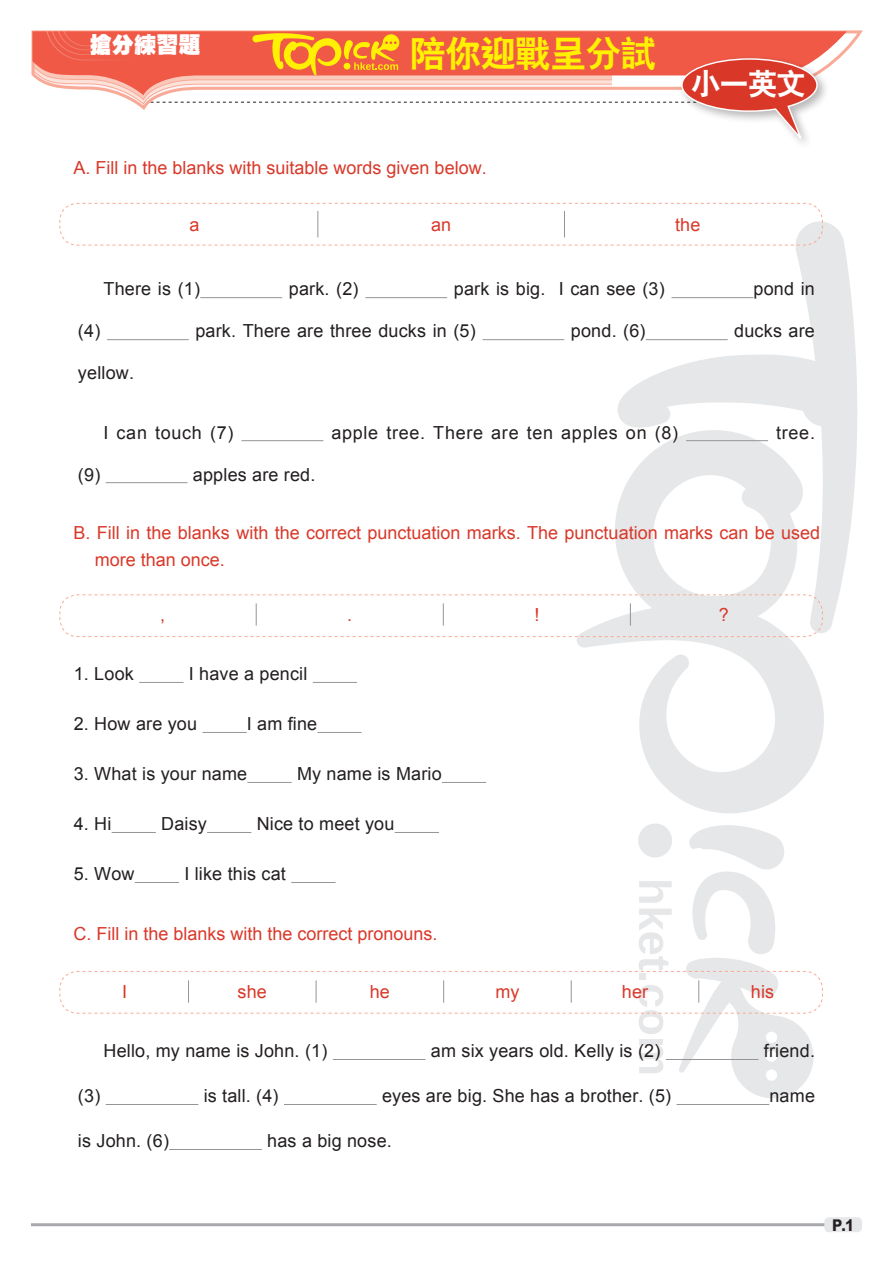
<style>
.page{position:relative;width:893px;height:1263px;background:#fff}
.page>*{position:absolute;margin:0;border:0;box-sizing:border-box;transform-origin:0 0}
.小題eq{font:36px "C Hei 2 Xbold HKSCS";letter-spacing:-.025em;color:#fff101}
.內文{font:30px "C Hei 2 Xbold HKSCS";color:#fff}
.小題{font:22.2px "C Hei Ultra Bold HKSCS";color:#fff}
.英文內容{font:18px "Arial";letter-spacing:.01em;color:#231f20}
.英文問題{font:18px/27px "Arial";color:#d93829}
.英文內容-2{font:18px "Arial";letter-spacing:.04em;color:#231f20}
.英文內容-3{font:18px "Arial";letter-spacing:.01em;color:#d93829}
.t1{font:16.2px "M Hei Xbold HKSCS";color:#231f20;scale:.9 1}
</style>
<div class="page">
<div style="left:638px;top:823px;width:34px;height:34px;background:#e6e7e9;border-radius:50%"></div>
<svg style="left:617px;top:222px;width:240px;height:410px"></svg>
<svg style="left:576px;top:430px;width:249px;height:383px"></svg>
<svg style="left:818px;top:31px;width:29px;height:36px"></svg>
<div style="left:678px;top:54px;width:151px;height:96px;background:#231f20;opacity:.32"></div>
<svg style="left:31px;top:30px;width:787px;height:116px"></svg>
<hr style="left:31px;top:1223px;width:831px;height:3px;background:#a8a9ad">
<div style="left:824px;top:1217px;width:38px;height:15px;background:#e6e7e9;border-radius:4px"></div>
<svg style="left:59px;top:203px;width:764px;height:43px"></svg>
<svg style="left:59px;top:594px;width:764px;height:43px"></svg>
<hr style="left:200px;top:297px;width:82px;height:1px;background:#939598">
<hr style="left:365px;top:297px;width:82px;height:1px;background:#939598">
<hr style="left:671px;top:297px;width:82px;height:1px;background:#939598">
<hr style="left:107px;top:339px;width:82px;height:1px;background:#939598">
<hr style="left:482px;top:339px;width:82px;height:1px;background:#939598">
<hr style="left:646px;top:339px;width:82px;height:1px;background:#939598">
<hr style="left:241px;top:440px;width:82px;height:1px;background:#939598">
<hr style="left:686px;top:440px;width:82px;height:1px;background:#939598">
<hr style="left:106px;top:482px;width:82px;height:1px;background:#939598">
<hr style="left:139px;top:682px;width:44px;height:1px;background:#939598">
<hr style="left:313px;top:682px;width:44px;height:1px;background:#939598">
<hr style="left:202px;top:732px;width:45px;height:1px;background:#939598">
<hr style="left:317px;top:732px;width:45px;height:1px;background:#939598">
<hr style="left:247px;top:782px;width:45px;height:1px;background:#939598">
<hr style="left:442px;top:782px;width:44px;height:1px;background:#939598">
<hr style="left:106px;top:1104px;width:92px;height:1px;background:#939598">
<hr style="left:284px;top:1104px;width:93px;height:1px;background:#939598">
<hr style="left:677px;top:1104px;width:92px;height:1px;background:#939598">
<hr style="left:169px;top:1149px;width:93px;height:1px;background:#939598">
<svg style="left:59px;top:825px;width:764px;height:273px"></svg>
<p class="小題" style="left:90px;top:30px;width:113px">搶分練習題</p>
<p class="小題eq" style="left:410px;top:30px;width:248px">陪你迎戰呈分試</p>
<p class="英文問題" style="left:73px;top:155px;width:415px">A. Fill in the blanks with suitable words given below.</p>
<p class="內文" style="left:691px;top:64px;width:117px">小一英文</p>
<p class="英文內容-3" style="left:190px;top:213px;width:12px">a</p>
<p class="英文內容-3" style="left:431px;top:213px;width:22px">an</p>
<p class="英文內容-3" style="left:675px;top:213px;width:27px">the</p>
<p class="英文內容" style="left:103px;top:277px;width:98px">There is (1)</p>
<p class="英文內容" style="left:289px;top:277px;width:71px">park. (2)</p>
<p class="英文內容" style="left:454px;top:277px;width:212px">park is big. I can see (3)</p>
<p class="英文內容" style="left:753px;top:277px;width:63px">pond in</p>
<p class="英文內容" style="left:78px;top:319px;width:24px">(4)</p>
<p class="英文內容" style="left:195px;top:319px;width:282px">park. There are three ducks in (5)</p>
<p class="英文內容" style="left:571px;top:319px;width:76px">pond. (6)</p>
<p class="英文內容" style="left:734px;top:319px;width:82px">ducks are</p>
<p class="英文內容" style="left:78px;top:361px;width:58px">yellow.</p>
<p class="英文內容-2" style="left:103px;top:420px;width:131px">I can touch (7)</p>
<p class="英文內容-2" style="left:331px;top:420px;width:348px">apple tree. There are ten apples on (8)</p>
<p class="英文內容" style="left:776px;top:420px;width:40px">tree.</p>
<p class="英文內容" style="left:78px;top:462px;width:24px">(9)</p>
<p class="英文內容" style="left:193px;top:462px;width:124px">apples are red.</p>
<p class="英文問題" style="left:95px;top:519px;width:727px;text-indent:-21px">B. Fill in the blanks with the correct punctuation marks. The punctuation marks can be used more than once.</p>
<p class="英文問題" style="left:160px;top:601px;width:7px">,</p>
<p class="英文問題" style="left:347px;top:601px;width:7px">.</p>
<p class="英文問題" style="left:534px;top:601px;width:7px">!</p>
<p class="英文問題" style="left:719px;top:601px;width:12px">?</p>
<p class="英文內容" style="left:74px;top:662px;width:62px">1. Look</p>
<p class="英文內容" style="left:189px;top:662px;width:120px">I have a pencil</p>
<p class="英文內容" style="left:74px;top:712px;width:125px">2. How are you</p>
<p class="英文內容" style="left:247px;top:712px;width:72px">I am fine</p>
<p class="英文內容" style="left:74px;top:762px;width:175px">3. What is your name</p>
<p class="英文內容" style="left:297px;top:762px;width:146px">My name is Mario</p>
<p class="英文內容" style="left:74px;top:812px;width:39px">4. Hi</p>
<p class="英文內容" style="left:161px;top:812px;width:47px">Daisy</p>
<p class="英文內容" style="left:257px;top:812px;width:139px">Nice to meet you</p>
<p class="英文內容" style="left:74px;top:862px;width:62px">5. Wow</p>
<p class="英文內容" style="left:184px;top:862px;width:103px">I like this cat</p>
<p class="英文問題" style="left:73px;top:920px;width:366px">C. Fill in the blanks with the correct pronouns.</p>
<p class="英文內容-3" style="left:122px;top:980px;width:7px">I</p>
<p class="英文內容-3" style="left:238px;top:980px;width:31px">she</p>
<p class="英文內容-3" style="left:370px;top:980px;width:22px">he</p>
<p class="英文內容-3" style="left:495px;top:980px;width:26px">my</p>
<p class="英文內容-3" style="left:622px;top:980px;width:28px">her</p>
<p class="英文內容-3" style="left:751px;top:980px;width:25px">his</p>
<p class="英文內容" style="left:103px;top:1039px;width:225px">Hello, my name is John. (1)</p>
<p class="英文內容" style="left:431px;top:1039px;width:231px">am six years old. Kelly is (2)</p>
<p class="英文內容" style="left:764px;top:1039px;width:53px">friend.</p>
<p class="英文內容" style="left:78px;top:1084px;width:24px">(3)</p>
<p class="英文內容" style="left:204px;top:1084px;width:76px">is tall. (4)</p>
<p class="英文內容" style="left:382px;top:1084px;width:291px">eyes are big. She has a brother. (5)</p>
<p class="英文內容" style="left:769px;top:1084px;width:47px">name</p>
<p class="英文內容" style="left:78px;top:1129px;width:93px">is John. (6)</p>
<p class="英文內容" style="left:267px;top:1129px;width:126px">has a big nose.</p>
<p class="t1" style="left:832px;top:1214px;width:26px">P.1</p>
</div>
